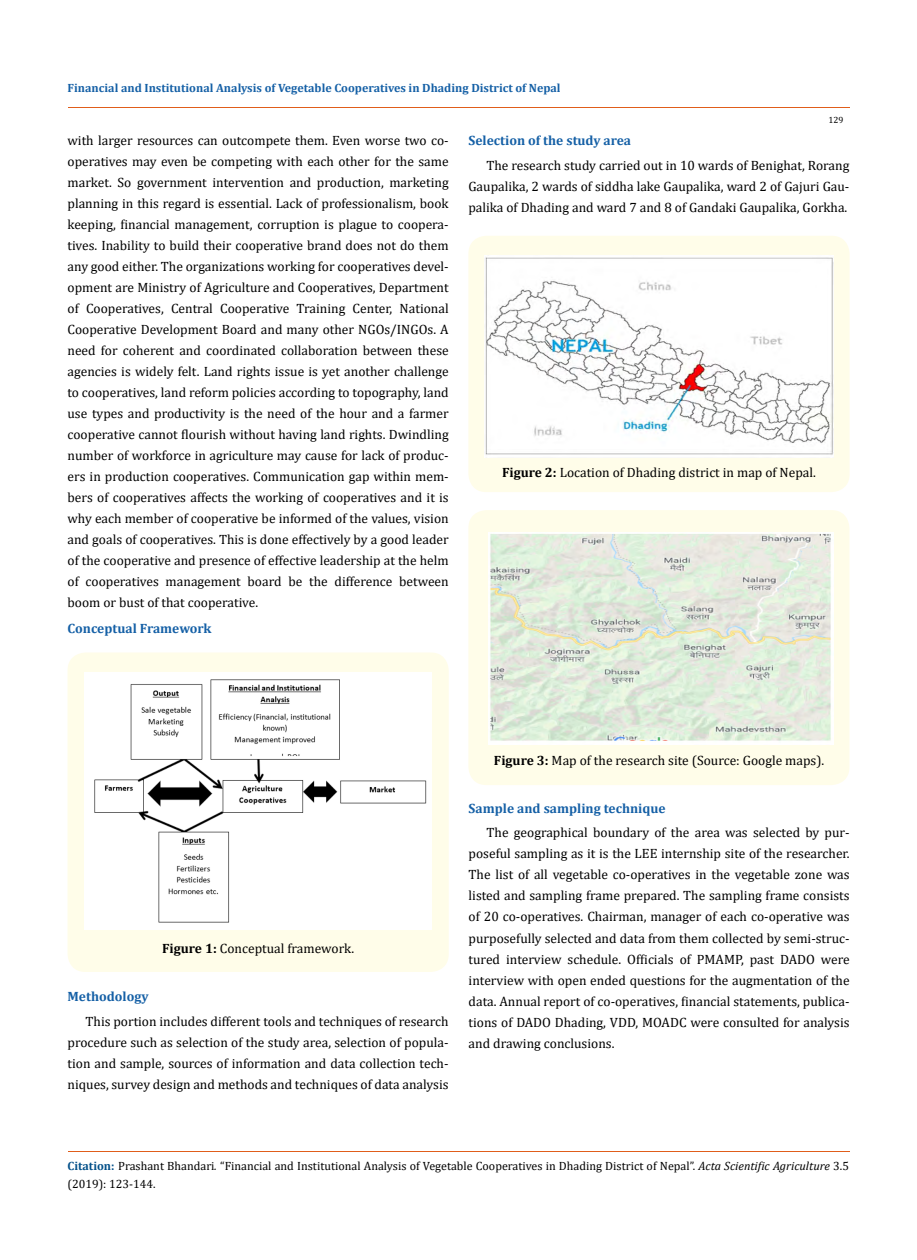
<style>
.page{position:relative;width:917px;height:1260px;background:#fff}
.page>*{position:absolute;margin:0;border:0;box-sizing:border-box;transform-origin:0 0}
.t1{font:13.5px/21px "Cambria";color:#000;text-align:justify}
.t2{font:700 13.5px "Cambria";color:#1560a6}
.t3{font:12px/18px "Cambria";color:#000}
.t4{font:700 12px "Cambria";color:#1560a6}
.t5{font:9px "Cambria";color:#000}
.s1{font-weight:700}
.s2{font-weight:700;color:#035089}
.s3{font-style:italic}
</style>
<div class="page">
<div style="left:68px;top:652px;width:380px;height:320px;background:#fffde9;border-radius:18px"></div>
<img style="left:85px;top:673px;width:347px;height:256px">
<div style="left:468px;top:236px;width:381px;height:256px;background:#fffde9;border-radius:18px"></div>
<img style="left:485px;top:256px;width:348px;height:201px">
<div style="left:468px;top:510px;width:381px;height:275px;background:#fffde9;border-radius:18px"></div>
<img style="left:488px;top:533px;width:345px;height:212px">
<hr style="left:68px;top:108px;width:781px;height:1px;background:#e05d1a">
<hr style="left:68px;top:1151px;width:781px;height:1px;background:#e05d1a">
<p class="t4" style="left:68px;top:79px;width:494px">Financial and Institutional Analysis of Vegetable Cooperatives in Dhading District of Nepal</p>
<p class="t5" style="left:828px;top:115px;width:16px">129</p>
<p class="t1" style="left:68px;top:130px;width:383px">with larger resources can outcompete them. Even worse two co&shy;operatives may even be competing with each other for the same market. So government intervention and production, marketing planning in this regard is essential. Lack of professionalism, book keeping, financial management, corruption is plague to coopera&shy;tives. Inability to build their cooperative brand does not do them any good either. The organizations working for cooperatives devel&shy;opment are Ministry of Agriculture and Cooperatives, Department of Cooperatives, Central Cooperative Training Center, National Cooperative Development Board and many other NGOs/INGOs. A need for coherent and coordinated collaboration between these agencies is widely felt. Land rights issue is yet another challenge to cooperatives, land reform policies according to topography, land use types and productivity is the need of the hour and a farmer cooperative cannot flourish without having land rights. Dwindling number of workforce in agriculture may cause for lack of produc&shy;ers in production cooperatives. Communication gap within mem&shy;bers of cooperatives affects the working of cooperatives and it is why each member of cooperative be informed of the values, vision and goals of cooperatives. This is done effectively by a good leader of the cooperative and presence of effective leadership at the helm of cooperatives management board be the difference between boom or bust of that cooperative.</p>
<p class="t2" style="left:68px;top:619px;width:146px">Conceptual Framework</p>
<p class="t2" style="left:468px;top:131px;width:164px">Selection of the study area</p>
<p class="t1" style="left:468px;top:155px;width:382px;text-indent:18px">The research study carried out in 10 wards of Benighat, Rorang Gaupalika, 2 wards of siddha lake Gaupalika, ward 2 of Gajuri Gau&shy;palika of Dhading and ward 7 and 8 of Gandaki Gaupalika, Gorkha.</p>
<p class="t1" style="left:502px;top:461px;width:315px"><span class="s1">Figure 2:</span> Location of Dhading district in map of Nepal.</p>
<p class="t2" style="left:68px;top:987px;width:83px">Methodology</p>
<p class="t1" style="left:162px;top:938px;width:193px"><span class="s1">Figure 1:</span> Conceptual framework.</p>
<p class="t1" style="left:68px;top:1010px;width:382px;text-indent:18px">This portion includes different tools and techniques of research procedure such as selection of the study area, selection of popula&shy;tion and sample, sources of information and data collection tech&shy;niques, survey design and methods and techniques of data analysis</p>
<p class="t1" style="left:494px;top:750px;width:332px"><span class="s1">Figure 3:</span> Map of the research site (Source: Google maps).</p>
<p class="t2" style="left:468px;top:799px;width:198px">Sample and sampling technique</p>
<p class="t1" style="left:468px;top:822px;width:382px;text-indent:18px">The geographical boundary of the area was selected by pur&shy;poseful sampling as it is the LEE internship site of the researcher.<br>The list of all vegetable co-operatives in the vegetable zone was listed and sampling frame prepared. The sampling frame consists of 20 co-operatives. Chairman, manager of each co-operative was purposefully selected and data from them collected by semi-struc&shy;tured interview schedule. Officials of PMAMP, past DADO were interview with open ended questions for the augmentation of the data. Annual report of co-operatives, financial statements, publica&shy;tions of DADO Dhading, VDD, MOADC were consulted for analysis and drawing conclusions.</p>
<p class="t3" style="left:67px;top:1156px;width:783px"><span class="s2">Citation:</span> Prashant Bhandari<span class="s3">.</span> “Financial and Institutional Analysis of Vegetable Cooperatives in Dhading District of Nepal”. <span class="s3">Acta Scientific Agriculture</span> 3.5 (2019): 123-144.</p>
</div>
